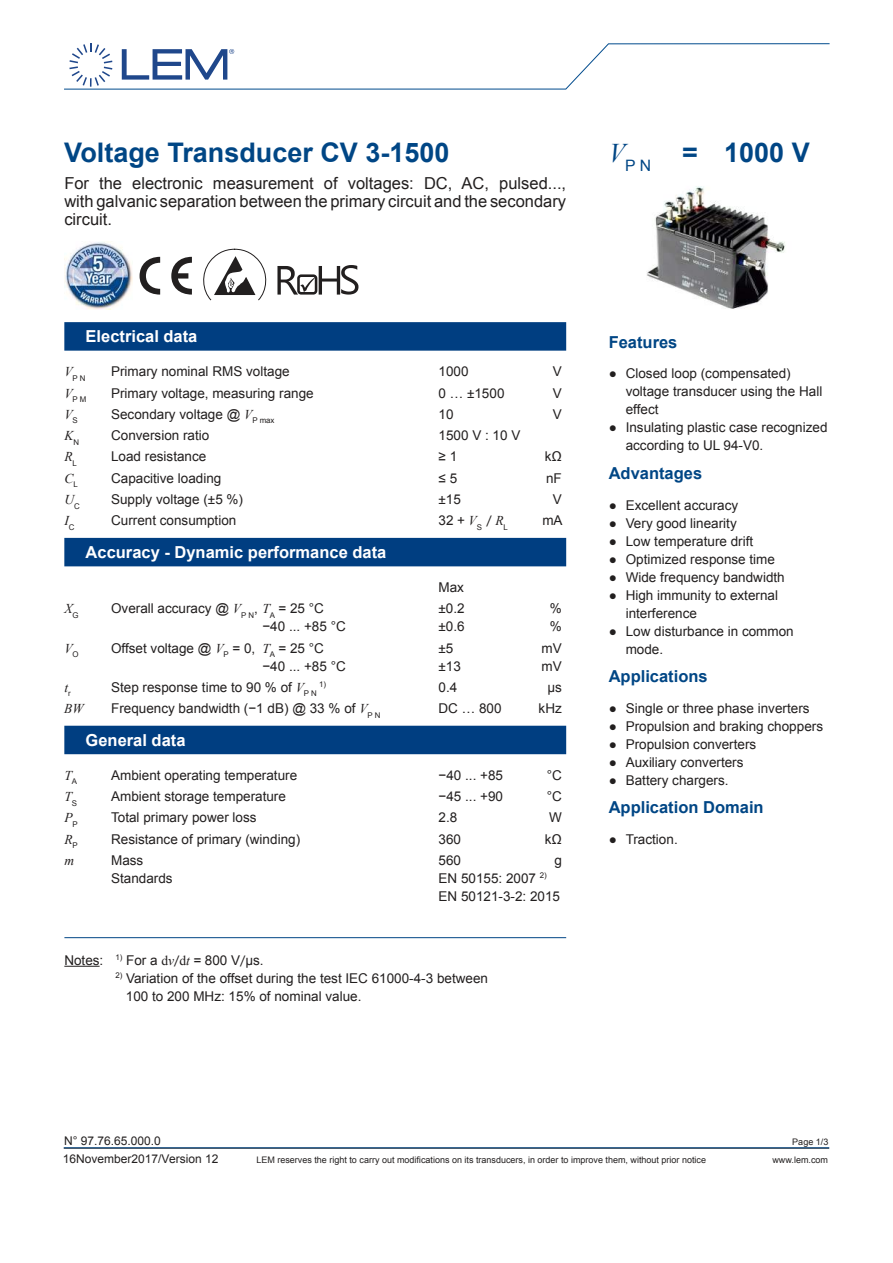
<style>
.page{position:relative;width:893px;height:1263px;background:#fff}
.page>*{position:absolute;margin:0;border:0;box-sizing:border-box;transform-origin:0 0}
.t1{font:700 27px "Arial";color:#004685}
.t2{font:16.5px/18px "Arial";color:#221f1f;text-align:justify}
.t3{font:700 16.5px "Arial";color:#fff}
.t4{font:700 16.5px "Arial";color:#004685}
.t5{font:13.5px/18px "Arial";color:#221f1f}
.t6{font:italic 13.5px "Times New Roman";color:#221f1f}
.t7{font:12px "Arial";color:#221f1f}
.t8{font:9px "Arial";color:#221f1f}
.t9{font:7.8px "Arial";color:#221f1f}
.s1{font-family:"Times New Roman";font-style:italic}
.s2{font-family:"Times New Roman"}
.s3{font-style:italic}
.s4{font-family:"Times New Roman";font-weight:400;font-style:italic}
</style>
<div class="page">
<hr style="left:64px;top:1148px;width:765px;height:1px;background:#221f1f">
<svg style="left:64px;top:43px;width:765px;height:47px"></svg>
<hr style="left:64px;top:1147px;width:765px;height:1px;background:#004685">
<div style="left:64px;top:322px;width:502px;height:29px;background:#003e81"></div>
<div style="left:64px;top:538px;width:502px;height:28px;background:#003e81"></div>
<div style="left:64px;top:726px;width:502px;height:28px;background:#003e81"></div>
<hr style="left:64px;top:966px;width:36px;height:1px;background:#221f1f">
<hr style="left:64px;top:937px;width:502px;height:1px;background:#004685">
<svg style="left:203px;top:249px;width:64px;height:52px"></svg>
<img style="left:64px;top:241px;width:68px;height:68px">
<svg style="left:140px;top:257px;width:20px;height:38px"></svg>
<svg style="left:171px;top:257px;width:21px;height:38px"></svg>
<svg style="left:277px;top:265px;width:81px;height:30px"></svg>
<img style="left:647px;top:187px;width:139px;height:121px">
<h1 class="t1" style="left:64px;top:142px;width:387px">Voltage Transducer CV 3-1500</h1>
<p class="t2" style="left:64px;top:174px;width:503px">For the electronic measurement of voltages: DC, AC, pulsed..., with galvanic separation between the primary circuit and the secondary circuit.</p>
<p class="t3" style="left:86px;top:330px;width:113px">Electrical data</p>
<p class="t9" style="left:64px;top:375px;width:23px"><sup>V</sup>P N</p>
<p class="t5" style="left:111px;top:363px;width:180px">Primary nominal RMS voltage</p>
<p class="t5" style="left:439px;top:363px;width:32px">1000</p>
<p class="t5" style="left:553px;top:363px;width:11px">V</p>
<p class="t9" style="left:64px;top:396px;width:24px"><sup>V</sup>P M</p>
<p class="t5" style="left:111px;top:384px;width:204px">Primary voltage, measuring range</p>
<p class="t5" style="left:439px;top:384px;width:67px">0 … ±1500</p>
<p class="t5" style="left:553px;top:384px;width:11px">V</p>
<p class="t6" style="left:64px;top:406px;width:15px">V<sub>S</sub></p>
<p class="t5" style="left:111px;top:405px;width:165px">Secondary voltage @ <span class="s1">V</span><sub>P</sub> <sub>max</sub></p>
<p class="t5" style="left:439px;top:406px;width:17px">10</p>
<p class="t5" style="left:553px;top:406px;width:11px">V</p>
<p class="t6" style="left:64px;top:427px;width:16px">K<sub>N</sub></p>
<p class="t5" style="left:111px;top:426px;width:100px">Conversion ratio</p>
<p class="t5" style="left:439px;top:426px;width:83px">1500 V : 10 V</p>
<p class="t6" style="left:64px;top:449px;width:14px">R<sub>L</sub></p>
<p class="t5" style="left:111px;top:449px;width:97px">Load resistance</p>
<p class="t5" style="left:439px;top:448px;width:20px">≥ 1</p>
<p class="t5" style="left:545px;top:448px;width:19px">kΩ</p>
<p class="t6" style="left:64px;top:470px;width:15px">C<sub>L</sub></p>
<p class="t5" style="left:111px;top:469px;width:112px">Capacitive loading</p>
<p class="t5" style="left:439px;top:469px;width:20px">≤ 5</p>
<p class="t5" style="left:546px;top:469px;width:17px">nF</p>
<p class="t6" style="left:64px;top:491px;width:17px">U<sub>C</sub></p>
<p class="t5" style="left:111px;top:490px;width:133px">Supply voltage (±5 %)</p>
<p class="t5" style="left:439px;top:490px;width:24px">±15</p>
<p class="t5" style="left:553px;top:491px;width:11px">V</p>
<p class="t6" style="left:64px;top:513px;width:12px">I<sub>C</sub></p>
<p class="t5" style="left:111px;top:512px;width:127px">Current consumption</p>
<p class="t5" style="left:439px;top:513px;width:71px">32 + <span class="s1">V</span><sub>S</sub> <span class="s1">R</span><sub>L</sub></p>
<p class="t5" style="left:542px;top:512px;width:22px">mA</p>
<p class="t3" style="left:86px;top:546px;width:302px">Accuracy - Dynamic performance data</p>
<p class="t5" style="left:439px;top:579px;width:27px">Max</p>
<p class="t6" style="left:64px;top:601px;width:16px">X<sub>G</sub></p>
<p class="t5" style="left:111px;top:600px;width:214px">Overall accuracy @ <span class="s1">V</span><sub>P</sub> <sub>N</sub>, <span class="s1">T</span><sub>A</sub> = 25 °C</p>
<p class="t5" style="left:439px;top:600px;width:28px">±0.2</p>
<p class="t5" style="left:550px;top:600px;width:14px">%</p>
<p class="t5" style="left:262px;top:618px;width:85px">−40 ... +85 °C</p>
<p class="t5" style="left:439px;top:618px;width:28px">±0.6</p>
<p class="t5" style="left:550px;top:618px;width:14px">%</p>
<p class="t6" style="left:64px;top:640px;width:16px">V<sub>O</sub></p>
<p class="t5" style="left:111px;top:639px;width:214px">Offset voltage @ <span class="s1">V</span><sub>P</sub> = 0, <span class="s1">T</span><sub>A</sub> = 25 °C</p>
<p class="t5" style="left:439px;top:639px;width:16px">±5</p>
<p class="t5" style="left:542px;top:639px;width:22px">mV</p>
<p class="t5" style="left:262px;top:657px;width:85px">−40 ... +85 °C</p>
<p class="t5" style="left:439px;top:657px;width:24px">±13</p>
<p class="t5" style="left:542px;top:657px;width:22px">mV</p>
<p class="t6" style="left:64px;top:679px;width:8px">t<sub>r</sub></p>
<p class="t5" style="left:111px;top:678px;width:207px">Step response time to 90 % of <span class="s1">V</span><sub>P</sub> <sub>N</sub></p>
<p class="t9" style="left:319px;top:679px;width:8px">1)</p>
<p class="t5" style="left:439px;top:678px;width:20px">0.4</p>
<p class="t5" style="left:547px;top:678px;width:16px">μs</p>
<p class="t6" style="left:64px;top:701px;width:21px">BW</p>
<p class="t5" style="left:111px;top:699px;width:271px">Frequency bandwidth (−1 dB) @ 33 % of <span class="s1">V</span><sub>P</sub> <sub>N</sub></p>
<p class="t5" style="left:439px;top:699px;width:65px">DC … 800</p>
<p class="t5" style="left:539px;top:699px;width:25px">kHz</p>
<p class="t3" style="left:86px;top:734px;width:101px">General data</p>
<p class="t6" style="left:64px;top:767px;width:14px">T<sub>A</sub></p>
<p class="t5" style="left:111px;top:766px;width:188px">Ambient operating temperature</p>
<p class="t5" style="left:439px;top:766px;width:66px">−40 ... +85</p>
<p class="t5" style="left:547px;top:766px;width:17px">°C</p>
<p class="t6" style="left:64px;top:788px;width:14px">T<sub>S</sub></p>
<p class="t5" style="left:111px;top:787px;width:176px">Ambient storage temperature</p>
<p class="t5" style="left:439px;top:787px;width:66px">−45 ... +90</p>
<p class="t5" style="left:547px;top:787px;width:17px">°C</p>
<p class="t6" style="left:64px;top:810px;width:15px">P<sub>P</sub></p>
<p class="t5" style="left:111px;top:809px;width:147px">Total primary power loss</p>
<p class="t5" style="left:439px;top:809px;width:20px">2.8</p>
<p class="t5" style="left:549px;top:809px;width:14px">W</p>
<p class="t6" style="left:64px;top:831px;width:15px">R<sub>P</sub></p>
<p class="t5" style="left:111px;top:830px;width:191px">Resistance of primary (winding)</p>
<p class="t5" style="left:439px;top:830px;width:24px">360</p>
<p class="t5" style="left:545px;top:830px;width:19px">kΩ</p>
<p class="t6" style="left:64px;top:852px;width:11px">m</p>
<p class="t5" style="left:111px;top:851px;width:34px">Mass</p>
<p class="t5" style="left:439px;top:851px;width:24px">560</p>
<p class="t5" style="left:554px;top:851px;width:9px">g</p>
<p class="t5" style="left:111px;top:869px;width:63px">Standards</p>
<p class="t5" style="left:439px;top:869px;width:123px">EN 50155: 2007 <sup>2)<br></sup>EN 50121-3-2: 2015</p>
<p class="t5" style="left:64px;top:952px;width:201px">Notes: <sup>1)</sup> For a <span class="s2">d</span><span class="s1">v</span> <span class="s2">d</span><span class="s1">t</span> <span class="s3">=</span> 800 V µs.</p>
<p class="t5" style="left:126px;top:969px;width:364px;text-indent:-10px"><sup>2)</sup> Variation of the offset during the test IEC 61000-4-3 between<br>100 to 200 MHz: 15% of nominal value.</p>
<h1 class="t1" style="left:609px;top:142px;width:203px"><span class="s4">V</span><sub>P</sub> <sub>N</sub> = 1000 V</h1>
<p class="t4" style="left:609px;top:336px;width:70px">Features</p>
<p class="t5" style="left:626px;top:365px;width:198px;text-indent:-17px">● Closed loop (compensated) voltage transducer using the Hall effect</p>
<p class="t5" style="left:626px;top:419px;width:203px;text-indent:-17px">● Insulating plastic case recognized according to UL 94-V0.</p>
<p class="t4" style="left:609px;top:467px;width:95px">Advantages</p>
<p class="t5" style="left:609px;top:496px;width:131px">● Excellent accuracy</p>
<p class="t5" style="left:609px;top:514px;width:130px">● Very good linearity</p>
<p class="t5" style="left:609px;top:532px;width:146px">● Low temperature drift</p>
<p class="t5" style="left:609px;top:550px;width:168px">● Optimized response time</p>
<p class="t5" style="left:609px;top:568px;width:178px">● Wide frequency bandwidth</p>
<p class="t5" style="left:626px;top:586px;width:154px;text-indent:-17px">● High immunity to external interference</p>
<p class="t5" style="left:626px;top:622px;width:170px;text-indent:-17px">● Low disturbance in common mode.</p>
<p class="t4" style="left:609px;top:670px;width:101px">Applications</p>
<p class="t5" style="left:609px;top:699px;width:202px">● Single or three phase inverters</p>
<p class="t5" style="left:609px;top:717px;width:216px">● Propulsion and braking choppers</p>
<p class="t5" style="left:609px;top:735px;width:149px">● Propulsion converters</p>
<p class="t5" style="left:609px;top:753px;width:136px">● Auxiliary converters</p>
<p class="t5" style="left:609px;top:771px;width:121px">● Battery chargers.</p>
<p class="t4" style="left:609px;top:801px;width:156px">Application Domain</p>
<p class="t5" style="left:609px;top:830px;width:71px">● Traction.</p>
<p class="t7" style="left:64px;top:1134px;width:98px">N° 97.76.65.000.0</p>
<p class="t8" style="left:792px;top:1138px;width:38px">Page 1/3</p>
<p class="t7" style="left:63px;top:1154px;width:157px">16November2017/Version 12</p>
<p class="t8" style="left:256px;top:1154px;width:451px">LEM reserves the right to carry out modi昀椀cations on its transducers, in order to improve them, without prior notice</p>
<p class="t8" style="left:772px;top:1154px;width:57px">www.lem.com</p>
</div>
